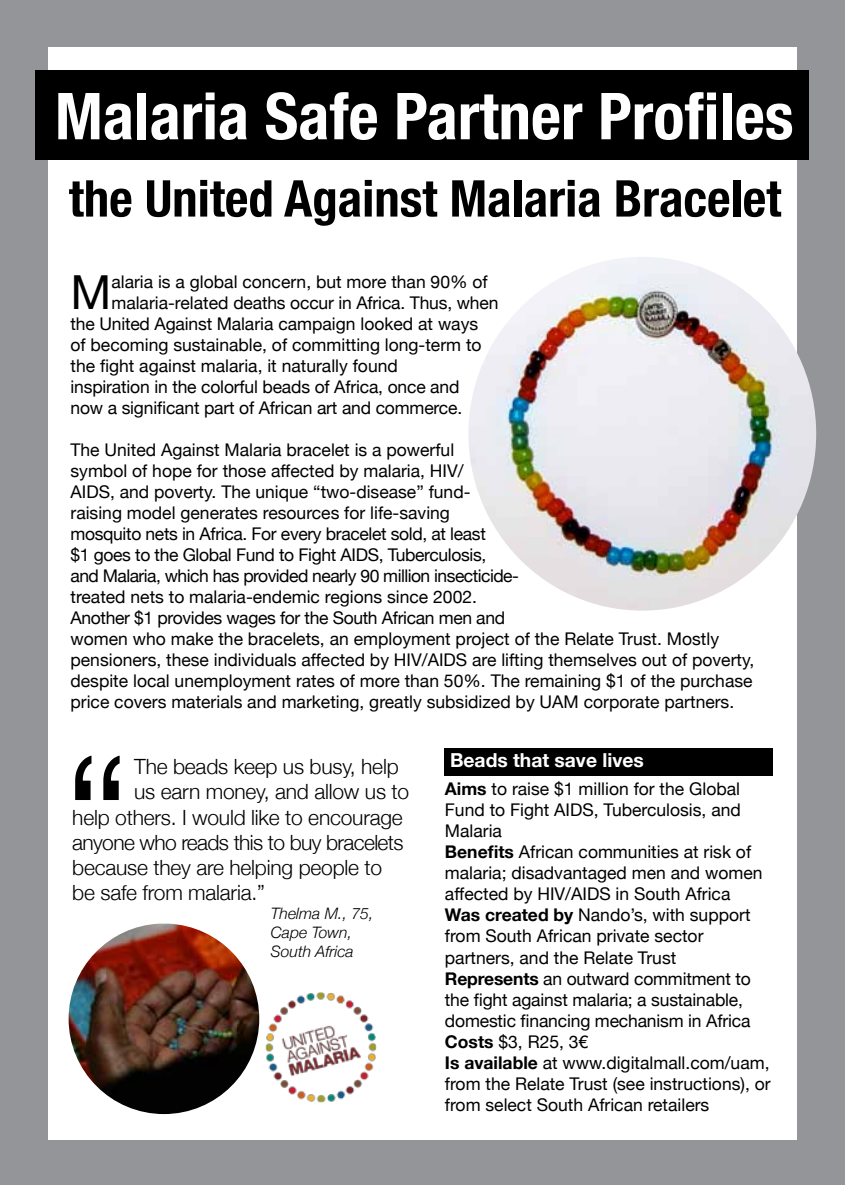
<style>
.page{position:relative;width:845px;height:1185px;background:#fff}
.page>*{position:absolute;margin:0;border:0;box-sizing:border-box;transform-origin:0 0}
.t1{font:300 182.7px "Helvetica Neue";color:#000}
.t2{font:700 condensed 64.75px "Helvetica Neue";color:#fff}
.t3{font:700 condensed 50.75px "Helvetica Neue";color:#000}
.t4{font:46.9px "Helvetica Neue";color:#000}
.t5{font:300 21px "Helvetica Neue";letter-spacing:-.01em;color:#000}
.t6{font:300 21px "Helvetica Neue";letter-spacing:-.03em;color:#000}
.t7{font:700 19.25px "Helvetica Neue";color:#fff}
.t8{font:17.5px/21px "Helvetica Neue";color:#000}
.t9{font:italic 300 15.75px/18.9px "Helvetica Neue";color:#000}
.s1{font-weight:700}
</style>
<div class="page">
<div style="left:0;top:0;width:844px;height:1184px;background:#939598"></div>
<div style="left:48px;top:47px;width:747px;height:1092px;background:#fff"></div>
<div style="left:36px;top:70px;width:773px;height:90px;background:#000"></div>
<div style="left:444px;top:748px;width:328px;height:28px;background:#000"></div>
<img style="left:468px;top:257px;width:347px;height:353px">
<img style="left:69px;top:923px;width:190px;height:191px;border-radius:94px">
<img style="left:242px;top:985px;width:135px;height:118px">
<h2 class="t2" style="left:55px;top:77px;width:740px">Malaria Safe Partner Profiles</h2>
<h3 class="t3" style="left:69px;top:168px;width:713px">the United Against Malaria Bracelet</h3>
<h3 class="t4" style="left:70px;top:264px;width:42px">M</h3>
<p class="t8" style="left:111px;top:271px;width:378px">alaria is a global concern, but more than 90% of</p>
<p class="t8" style="left:111px;top:292px;width:388px">malaria-related deaths occur in Africa. Thus, when</p>
<p class="t8" style="left:70px;top:313px;width:409px">the United Against Malaria campaign looked at ways</p>
<p class="t8" style="left:70px;top:334px;width:412px">of becoming sustainable, of committing long-term to</p>
<p class="t8" style="left:70px;top:355px;width:329px">the fight against malaria, it naturally found</p>
<p class="t8" style="left:70px;top:376px;width:390px">inspiration in the colorful beads of Africa, once and</p>
<p class="t8" style="left:70px;top:397px;width:393px">now a significant part of African art and commerce.</p>
<p class="t8" style="left:70px;top:439px;width:685px">The United Against Malaria bracelet is a powerful<br>symbol of hope for those affected by malaria, HIV/<br>AIDS, and poverty. The unique “two-disease” fund-<br>raising model generates resources for life-saving<br>mosquito nets in Africa. For every bracelet sold, at least<br>$1 goes to the Global Fund to Fight AIDS, Tuberculosis,<br>and Malaria, which has provided nearly 90 million insecticide-<br>treated nets to malaria-endemic regions since 2002.<br>Another $1 provides wages for the South African men and<br>women who make the bracelets, an employment project of the Relate Trust. Mostly pensioners, these individuals affected by HIV/AIDS are lifting themselves out of poverty, despite local unemployment rates of more than 50%. The remaining $1 of the purchase price covers materials and marketing, greatly subsidized by UAM corporate partners.</p>
<h1 class="t1" style="left:63px;top:709px;width:69px">“</h1>
<p class="t5" style="left:134px;top:753px;width:266px">The beads keep us busy, help</p>
<p class="t5" style="left:134px;top:779px;width:276px">us earn money, and allow us to</p>
<p class="t5" style="left:72px;top:804px;width:332px">help others. I would like to encourage</p>
<p class="t6" style="left:72px;top:829px;width:333px">anyone who reads this to buy bracelets</p>
<p class="t5" style="left:72px;top:854px;width:311px">because they are helping people to</p>
<p class="t5" style="left:72px;top:879px;width:194px">be safe from malaria.”</p>
<p class="t9" style="left:271px;top:903px;width:104px">Thelma M., 75,<br>Cape Town,<br>South Africa</p>
<p class="t7" style="left:450px;top:748px;width:195px">Beads that save lives</p>
<p class="t8" style="left:445px;top:778px;width:327px"><span class="s1">Aims</span> to raise $1 million for the Global Fund to Fight AIDS, Tuberculosis, and Malaria<br><span class="s1">Benefits</span> African communities at risk of malaria; disadvantaged men and women affected by HIV/AIDS in South Africa<br><span class="s1">Was created by</span> Nando’s, with support from South African private sector partners, and the Relate Trust <span class="s1">Represents</span> an outward commitment to the fight against malaria; a sustainable, domestic financing mechanism in Africa <span class="s1">Costs</span> $3, R25, 3€<br><span class="s1">Is available</span> at www.digitalmall.com/uam, from the Relate Trust (see instructions), or from select South African retailers</p>
</div>
